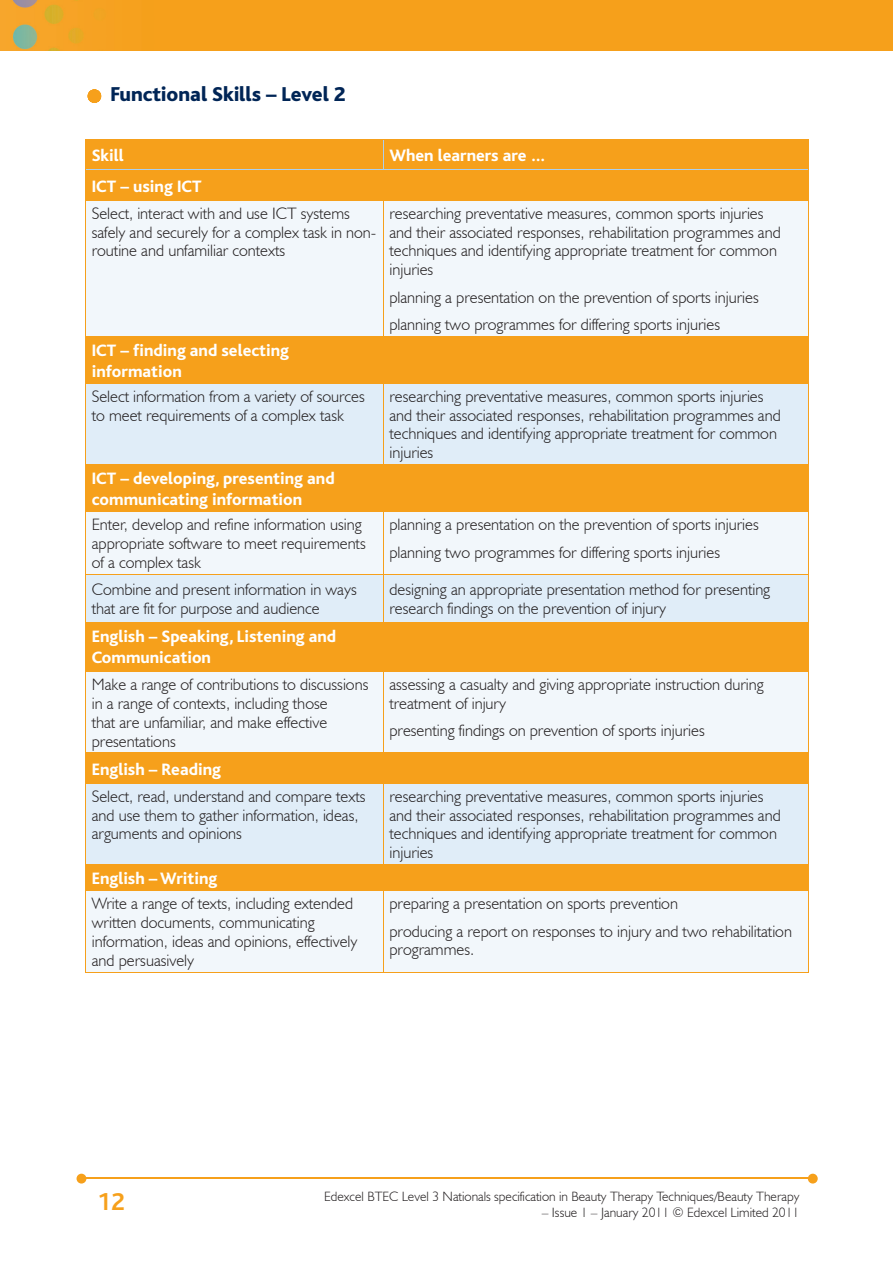
<style>
.page{position:relative;width:893px;height:1263px;background:#fff}
.page>*{position:absolute;margin:0;border:0;box-sizing:border-box;transform-origin:0 0}
.t1{font:700 25.5px "Bliss";color:#f6a01b}
.t2{font:800 21px "Bliss";color:#002556}
.t3{font:800 17.25px/21px "Bliss";color:#fff}
.t4{font:300 16.5px/18.8px "Humanist 521 BT";color:#231f20}
.t5{font:300 13.5px "Humanist 521 BT";color:#231f20}
</style>
<div class="page">
<img style="left:0;top:0;width:893px;height:51px">
<hr style="left:82px;top:1178px;width:728px;height:1px;background:#f6a01b">
<svg style="left:808px;top:1174px;width:10px;height:9px"></svg>
<svg style="left:77px;top:1174px;width:9px;height:9px"></svg>
<svg style="left:88px;top:89px;width:13px;height:14px"></svg>
<div style="left:86px;top:140px;width:722px;height:60px;background:#f6a01b"></div>
<div style="left:86px;top:201px;width:722px;height:771px;background:#f2f7fb"></div>
<div style="left:86px;top:337px;width:722px;height:553px;background:#f6a01b"></div>
<svg style="left:86px;top:384px;width:722px;height:480px;fill:#e0edf8"></svg>
<div style="left:86px;top:672px;width:722px;height:80px;background:#f2f7fb"></div>
<hr style="left:383px;top:140px;width:1px;height:30px;background:#accfed">
<hr style="left:86px;top:170px;width:297px;height:1px;background:#accfed">
<hr style="left:383px;top:170px;width:425px;height:1px;background:#accfed">
<hr style="left:85px;top:140px;width:1px;height:30px;background:#f6a01b">
<hr style="left:808px;top:140px;width:1px;height:30px;background:#f6a01b">
<hr style="left:85px;top:139px;width:298px;height:1px;background:#f6a01b">
<hr style="left:383px;top:139px;width:426px;height:1px;background:#f6a01b">
<hr style="left:383px;top:170px;width:1px;height:30px;background:#f6a01b">
<hr style="left:85px;top:170px;width:1px;height:30px;background:#f6a01b">
<hr style="left:808px;top:170px;width:1px;height:30px;background:#f6a01b">
<hr style="left:85px;top:200px;width:1px;height:136px;background:#f6a01b">
<hr style="left:85px;top:200px;width:298px;height:1px;background:#f6a01b">
<hr style="left:383px;top:200px;width:1px;height:136px;background:#f6a01b">
<hr style="left:808px;top:200px;width:1px;height:136px;background:#f6a01b">
<hr style="left:383px;top:200px;width:426px;height:1px;background:#f6a01b">
<hr style="left:85px;top:336px;width:1px;height:47px;background:#f6a01b">
<hr style="left:85px;top:336px;width:298px;height:1px;background:#f6a01b">
<hr style="left:383px;top:336px;width:1px;height:47px;background:#f6a01b">
<hr style="left:808px;top:336px;width:1px;height:47px;background:#f6a01b">
<hr style="left:383px;top:336px;width:426px;height:1px;background:#f6a01b">
<hr style="left:85px;top:383px;width:1px;height:81px;background:#f6a01b">
<hr style="left:85px;top:383px;width:298px;height:1px;background:#f6a01b">
<hr style="left:383px;top:383px;width:1px;height:81px;background:#f6a01b">
<hr style="left:808px;top:383px;width:1px;height:81px;background:#f6a01b">
<hr style="left:383px;top:383px;width:426px;height:1px;background:#f6a01b">
<hr style="left:85px;top:465px;width:1px;height:46px;background:#f6a01b">
<hr style="left:85px;top:464px;width:298px;height:1px;background:#f6a01b">
<hr style="left:383px;top:465px;width:1px;height:46px;background:#f6a01b">
<hr style="left:808px;top:465px;width:1px;height:46px;background:#f6a01b">
<hr style="left:383px;top:464px;width:426px;height:1px;background:#f6a01b">
<hr style="left:85px;top:512px;width:1px;height:62px;background:#f6a01b">
<hr style="left:85px;top:511px;width:298px;height:1px;background:#f6a01b">
<hr style="left:383px;top:512px;width:1px;height:62px;background:#f6a01b">
<hr style="left:808px;top:512px;width:1px;height:62px;background:#f6a01b">
<hr style="left:383px;top:511px;width:426px;height:1px;background:#f6a01b">
<hr style="left:383px;top:575px;width:1px;height:47px;background:#f6a01b">
<hr style="left:85px;top:575px;width:1px;height:47px;background:#f6a01b">
<hr style="left:808px;top:575px;width:1px;height:47px;background:#f6a01b">
<hr style="left:85px;top:574px;width:298px;height:1px;background:#f6a01b">
<hr style="left:383px;top:574px;width:426px;height:1px;background:#f6a01b">
<hr style="left:85px;top:623px;width:1px;height:48px;background:#f6a01b">
<hr style="left:85px;top:622px;width:298px;height:1px;background:#f6a01b">
<hr style="left:383px;top:623px;width:1px;height:48px;background:#f6a01b">
<hr style="left:808px;top:623px;width:1px;height:48px;background:#f6a01b">
<hr style="left:383px;top:622px;width:426px;height:1px;background:#f6a01b">
<hr style="left:85px;top:672px;width:1px;height:80px;background:#f6a01b">
<hr style="left:85px;top:671px;width:298px;height:1px;background:#f6a01b">
<hr style="left:383px;top:672px;width:1px;height:80px;background:#f6a01b">
<hr style="left:808px;top:672px;width:1px;height:80px;background:#f6a01b">
<hr style="left:383px;top:671px;width:426px;height:1px;background:#f6a01b">
<hr style="left:383px;top:753px;width:1px;height:30px;background:#f6a01b">
<hr style="left:85px;top:753px;width:1px;height:30px;background:#f6a01b">
<hr style="left:808px;top:753px;width:1px;height:30px;background:#f6a01b">
<hr style="left:85px;top:752px;width:298px;height:1px;background:#f6a01b">
<hr style="left:383px;top:752px;width:426px;height:1px;background:#f6a01b">
<hr style="left:85px;top:783px;width:1px;height:81px;background:#f6a01b">
<hr style="left:85px;top:783px;width:298px;height:1px;background:#f6a01b">
<hr style="left:383px;top:783px;width:1px;height:81px;background:#f6a01b">
<hr style="left:808px;top:783px;width:1px;height:81px;background:#f6a01b">
<hr style="left:383px;top:783px;width:426px;height:1px;background:#f6a01b">
<svg style="left:85px;top:865px;width:1px;height:25px"></svg>
<hr style="left:85px;top:864px;width:298px;height:1px;background:#f6a01b">
<svg style="left:383px;top:865px;width:1px;height:25px"></svg>
<svg style="left:808px;top:865px;width:1px;height:25px"></svg>
<hr style="left:383px;top:864px;width:426px;height:1px;background:#f6a01b">
<hr style="left:85px;top:972px;width:298px;height:1px;background:#f6a01b">
<hr style="left:85px;top:891px;width:1px;height:81px;background:#f6a01b">
<hr style="left:85px;top:890px;width:298px;height:1px;background:#f6a01b">
<hr style="left:383px;top:972px;width:426px;height:1px;background:#f6a01b">
<hr style="left:383px;top:891px;width:1px;height:81px;background:#f6a01b">
<hr style="left:808px;top:891px;width:1px;height:81px;background:#f6a01b">
<hr style="left:383px;top:890px;width:426px;height:1px;background:#f6a01b">
<p class="t2" style="left:111px;top:83px;width:237px">Functional Skills – Level 2</p>
<p class="t3" style="left:92px;top:146px;width:33px">Skill</p>
<p class="t3" style="left:389px;top:146px;width:158px">When learners are …</p>
<p class="t3" style="left:92px;top:176px;width:111px">ICT – using ICT</p>
<p class="t4" style="left:92px;top:204px;width:286px">Select, interact with and use ICT systems safely and securely for a complex task in non&shy;routine and unfamiliar contexts</p>
<p class="t4" style="left:389px;top:204px;width:393px">researching preventative measures, common sports injuries and their associated responses, rehabilitation programmes and techniques and identifying appropriate treatment for common injuries</p>
<p class="t4" style="left:389px;top:283px;width:371px;line-height:27.3px">planning a presentation on the prevention of sports injuries planning two programmes for differing sports injuries</p>
<p class="t3" style="left:92px;top:340px;width:199px">ICT – finding and selecting information</p>
<p class="t4" style="left:92px;top:387px;width:275px">Select information from a variety of sources to meet requirements of a complex task</p>
<p class="t4" style="left:389px;top:387px;width:393px">researching preventative measures, common sports injuries and their associated responses, rehabilitation programmes and techniques and identifying appropriate treatment for common injuries</p>
<p class="t3" style="left:92px;top:468px;width:244px">ICT – developing, presenting and communicating information</p>
<p class="t4" style="left:92px;top:515px;width:275px">Enter, develop and refine information using appropriate software to meet requirements of a complex task</p>
<p class="t4" style="left:389px;top:511px;width:371px;line-height:27.3px">planning a presentation on the prevention of sports injuries planning two programmes for differing sports injuries</p>
<p class="t4" style="left:92px;top:580px;width:266px">Combine and present information in ways that are fit for purpose and audience</p>
<p class="t4" style="left:389px;top:580px;width:382px">designing an appropriate presentation method for presenting research findings on the prevention of injury</p>
<p class="t3" style="left:92px;top:626px;width:246px">English – Speaking, Listening and<br>Communication</p>
<p class="t4" style="left:92px;top:675px;width:278px">Make a range of contributions to discussions in a range of contexts, including those<br>that are unfamiliar, and make effective presentations</p>
<p class="t4" style="left:389px;top:675px;width:376px">assessing a casualty and giving appropriate instruction during treatment of injury</p>
<p class="t4" style="left:389px;top:721px;width:317px">presenting findings on prevention of sports injuries</p>
<p class="t3" style="left:92px;top:759px;width:131px">English – Reading</p>
<p class="t4" style="left:92px;top:787px;width:275px">Select, read, understand and compare texts and use them to gather information, ideas, arguments and opinions</p>
<p class="t4" style="left:389px;top:787px;width:393px">researching preventative measures, common sports injuries and their associated responses, rehabilitation programmes and techniques and identifying appropriate treatment for common injuries</p>
<p class="t3" style="left:92px;top:868px;width:127px">English – Writing</p>
<p class="t4" style="left:92px;top:894px;width:267px">Write a range of texts, including extended written documents, communicating information, ideas and opinions, effectively and persuasively</p>
<p class="t4" style="left:389px;top:890px;width:404px;line-height:27.3px">preparing a presentation on sports prevention<br>producing a report on responses to injury and two rehabilitation</p>
<p class="t4" style="left:389px;top:940px;width:86px">programmes.</p>
<h1 class="t1" style="left:97px;top:1189px;width:29px">12</h1>
<p class="t5" style="left:324px;top:1188px;width:477px">Edexcel BTEC Level 3 Nationals specification in Beauty Therapy Techniques/Beauty Therapy</p>
<p class="t5" style="left:542px;top:1204px;width:259px">– Issue 1 – January 2011 © Edexcel Limited 2011</p>
</div>
